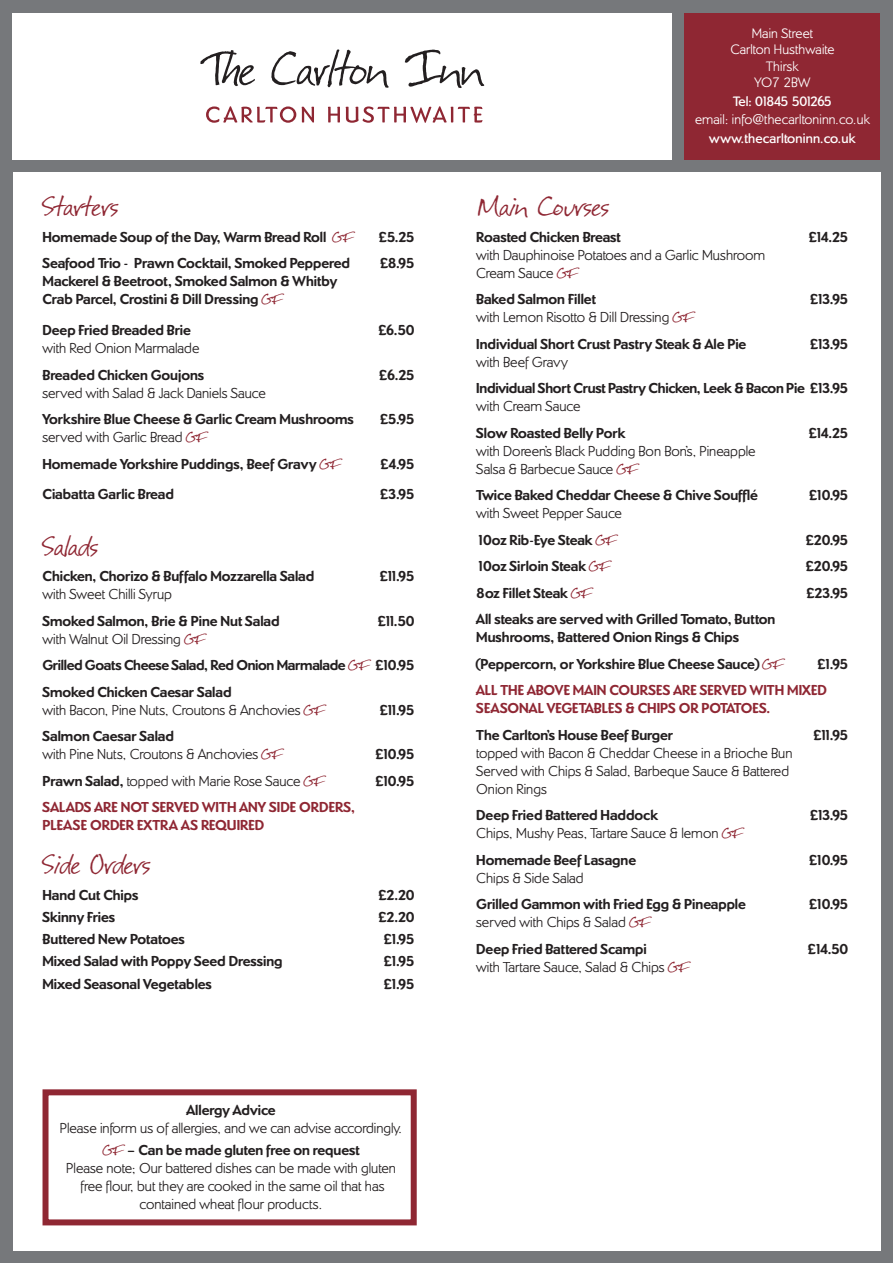
<style>
.page{position:relative;width:893px;height:1263px;background:#76787b}
.page>*{position:absolute;margin:0;border:0;box-sizing:border-box;transform-origin:0 0}
.t1{font:27px "Festus";color:#8f2733}
.t2{font:700 15px/18px "Dundee";color:#231f20}
.t3{font:300 15px/18px "Dundee";color:#231f20}
.t4{font:700 15px/18px "Dundee";color:#8f2733}
.t5{font:700 15px "Dundee";letter-spacing:-.02em;color:#231f20}
.t6{font:300 14.25px/16.5px "Dundee";letter-spacing:.01em;color:#fff;text-align:center}
.t7{font:500 14.25px "Dundee";letter-spacing:.01em;color:#fff}
.t8{font:500 14.25px "Dundee";letter-spacing:-.075em;color:#fff}
.s1{font-family:"Festus";font-weight:400;color:#8f2733}
.s2{font-weight:700}
.s3{font-weight:300}
</style>
<div class="page">
<div style="left:13px;top:13px;width:659px;height:146px;background:#fff"></div>
<svg style="left:206px;top:106px;width:90px;height:17px"></svg>
<svg style="left:302px;top:107px;width:12px;height:15px"></svg>
<svg style="left:328px;top:107px;width:12px;height:15px"></svg>
<svg style="left:346px;top:106px;width:136px;height:17px"></svg>
<svg style="left:200px;top:50px;width:55px;height:36px"></svg>
<svg style="left:271px;top:49px;width:118px;height:39px"></svg>
<svg style="left:405px;top:50px;width:79px;height:38px"></svg>
<div style="left:13px;top:172px;width:867px;height:1078px;background:#fff"></div>
<div style="left:685px;top:13px;width:195px;height:146px;background:#8f2733"></div>
<div style="left:43px;top:1089px;width:374px;height:136px;border:6px solid #8f2733"></div>
<p class="t1" style="left:43px;top:190px;width:77px">Starters</p>
<p class="t2" style="left:43px;top:227px;width:313px">Homemade Soup of the Day, Warm Bread Roll <span class="s1">GF</span></p>
<p class="t2" style="left:379px;top:227px;width:37px">£5.25</p>
<p class="t2" style="left:43px;top:254px;width:309px">Seafood Trio - Prawn Cocktail, Smoked Peppered</p>
<p class="t2" style="left:380px;top:254px;width:36px">£8.95</p>
<p class="t2" style="left:43px;top:272px;width:296px">Mackerel &amp; Beetroot, Smoked Salmon &amp; Whitby<br>Crab Parcel, Crostini &amp; Dill Dressing <span class="s1">GF</span></p>
<p class="t2" style="left:43px;top:320px;width:150px">Deep Fried Breaded Brie</p>
<p class="t2" style="left:378px;top:320px;width:38px">£6.50</p>
<p class="t3" style="left:43px;top:338px;width:158px">with Red Onion Marmalade</p>
<p class="t2" style="left:43px;top:365px;width:163px">Breaded Chicken Goujons</p>
<p class="t2" style="left:379px;top:365px;width:37px">£6.25</p>
<p class="t3" style="left:43px;top:383px;width:225px">served with Salad &amp; Jack Daniels Sauce</p>
<p class="t2" style="left:43px;top:409px;width:313px">Yorkshire Blue Cheese &amp; Garlic Cream Mushrooms</p>
<p class="t2" style="left:380px;top:409px;width:36px">£5.95</p>
<p class="t3" style="left:43px;top:427px;width:166px">served with Garlic Bread <span class="s1">GF</span></p>
<p class="t2" style="left:43px;top:454px;width:300px">Homemade Yorkshire Puddings, Beef Gravy <span class="s1">GF</span></p>
<p class="t2" style="left:380px;top:454px;width:36px">£4.95</p>
<p class="t2" style="left:43px;top:485px;width:133px">Ciabatta Garlic Bread</p>
<p class="t2" style="left:380px;top:485px;width:36px">£3.95</p>
<p class="t1" style="left:43px;top:530px;width:57px">Salads</p>
<p class="t2" style="left:43px;top:567px;width:273px">Chicken, Chorizo &amp; Buffalo Mozzarella Salad</p>
<p class="t2" style="left:379px;top:567px;width:37px">£11.95</p>
<p class="t3" style="left:43px;top:585px;width:131px">with Sweet Chilli Syrup</p>
<p class="t2" style="left:43px;top:611px;width:239px">Smoked Salmon, Brie &amp; Pine Nut Salad</p>
<p class="t2" style="left:377px;top:611px;width:39px">£11.50</p>
<p class="t3" style="left:43px;top:629px;width:165px">with Walnut Oil Dressing <span class="s1">GF</span></p>
<p class="t5" style="left:43px;top:655px;width:374px">Grilled Goats Cheese Salad, Red Onion Marmalade <span class="s1">GF</span> £10.95</p>
<p class="t3" style="left:43px;top:682px;width:284px"><span class="s2">Smoked Chicken Caesar Salad<br></span>with Bacon, Pine Nuts, Croutons &amp; Anchovies <span class="s1">GF</span></p>
<p class="t2" style="left:379px;top:700px;width:37px">£11.95</p>
<p class="t3" style="left:43px;top:727px;width:242px"><span class="s2">Salmon Caesar Salad<br></span>with Pine Nuts, Croutons &amp; Anchovies <span class="s1">GF</span></p>
<p class="t2" style="left:375px;top:745px;width:41px">£10.95</p>
<p class="t3" style="left:43px;top:771px;width:284px"><span class="s2">Prawn Salad,</span> topped with Marie Rose Sauce <span class="s1">GF</span></p>
<p class="t2" style="left:375px;top:771px;width:41px">£10.95</p>
<p class="t4" style="left:43px;top:798px;width:314px">SALADS ARE NOT SERVED WITH ANY SIDE ORDERS,<br>PLEASE ORDER EXTRA AS REQUIRED</p>
<p class="t1" style="left:43px;top:848px;width:109px">Side Orders</p>
<p class="t2" style="left:43px;top:885px;width:97px">Hand Cut Chips</p>
<p class="t2" style="left:378px;top:885px;width:38px">£2.20</p>
<p class="t2" style="left:43px;top:907px;width:74px">Skinny Fries</p>
<p class="t2" style="left:378px;top:907px;width:38px">£2.20</p>
<p class="t2" style="left:43px;top:930px;width:144px">Buttered New Potatoes</p>
<p class="t2" style="left:383px;top:930px;width:33px">£1.95</p>
<p class="t2" style="left:43px;top:952px;width:242px">Mixed Salad with Poppy Seed Dressing</p>
<p class="t2" style="left:383px;top:952px;width:33px">£1.95</p>
<p class="t2" style="left:43px;top:974px;width:171px">Mixed Seasonal Vegetables</p>
<p class="t2" style="left:383px;top:974px;width:33px">£1.95</p>
<p class="t3" style="left:60px;top:1100px;width:344px;text-align:center"><span class="s2">Allergy Advice<br></span>Please inform us of allergies, and we can advise accordingly.</p>
<p class="t3" style="left:66px;top:1141px;width:331px;text-align:center"><span class="s1">GF</span> <span class="s2">– Can be made gluten free on request<br></span>Please note; Our battered dishes can be made with gluten free flour, but they are cooked in the same oil that has contained wheat flour products.</p>
<p class="t6" style="left:730px;top:24px;width:106px">Main Street<br>Carlton Husthwaite<br>Thirsk<br>YO7 2BW</p>
<p class="t8" style="left:733px;top:91px;width:100px">Tel: 01845 501265</p>
<p class="t6" style="left:695px;top:111px;width:176px">email: info@thecarltoninn.co.uk</p>
<p class="t7" style="left:709px;top:129px;width:148px">www.thecarltoninn.co.uk</p>
<p class="t1" style="left:476px;top:190px;width:134px">Main Courses</p>
<p class="t2" style="left:476px;top:227px;width:146px">Roasted Chicken Breast</p>
<p class="t2" style="left:808px;top:227px;width:41px">£14.25</p>
<p class="t3" style="left:476px;top:245px;width:291px">with Dauphinoise Potatoes and a Garlic Mushroom<br>Cream Sauce <span class="s1">GF</span></p>
<p class="t2" style="left:476px;top:290px;width:121px">Baked Salmon Fillet</p>
<p class="t2" style="left:810px;top:290px;width:40px">£13.95</p>
<p class="t3" style="left:476px;top:308px;width:219px">with Lemon Risotto &amp; Dill Dressing <span class="s1">GF</span></p>
<p class="t2" style="left:476px;top:334px;width:272px">Individual Short Crust Pastry Steak &amp; Ale Pie</p>
<p class="t2" style="left:810px;top:334px;width:40px">£13.95</p>
<p class="t3" style="left:476px;top:352px;width:93px">with Beef Gravy</p>
<p class="t2" style="left:476px;top:379px;width:374px">Individual Short Crust Pastry Chicken, Leek &amp; Bacon Pie £13.95 <span class="s3">with Cream Sauce</span></p>
<p class="t2" style="left:476px;top:423px;width:151px">Slow Roasted Belly Pork</p>
<p class="t2" style="left:808px;top:423px;width:41px">£14.25</p>
<p class="t3" style="left:476px;top:441px;width:281px">with Doreen’s Black Pudding Bon Bon’s, Pineapple<br>Salsa &amp; Barbecue Sauce <span class="s1">GF</span></p>
<p class="t2" style="left:476px;top:486px;width:283px">Twice Baked Cheddar Cheese &amp; Chive Soufflé</p>
<p class="t2" style="left:809px;top:486px;width:41px">£10.95</p>
<p class="t3" style="left:476px;top:504px;width:147px">with Sweet Pepper Sauce</p>
<p class="t2" style="left:476px;top:530px;width:142px">10oz Rib-Eye Steak <span class="s1">GF</span></p>
<p class="t2" style="left:806px;top:530px;width:44px">£20.95</p>
<p class="t2" style="left:476px;top:557px;width:136px">10oz Sirloin Steak <span class="s1">GF</span></p>
<p class="t2" style="left:806px;top:557px;width:44px">£20.95</p>
<p class="t2" style="left:476px;top:583px;width:118px">8oz Fillet Steak <span class="s1">GF</span></p>
<p class="t2" style="left:806px;top:583px;width:44px">£23.95</p>
<p class="t2" style="left:476px;top:610px;width:301px">All steaks are served with Grilled Tomato, Button<br>Mushrooms, Battered Onion Rings &amp; Chips</p>
<p class="t2" style="left:476px;top:654px;width:309px">(Peppercorn, or Yorkshire Blue Cheese Sauce) <span class="s1">GF</span></p>
<p class="t2" style="left:817px;top:654px;width:33px">£1.95</p>
<p class="t4" style="left:476px;top:681px;width:352px">ALL THE ABOVE MAIN COURSES ARE SERVED WITH MIXED<br>SEASONAL VEGETABLES &amp; CHIPS OR POTATOES.</p>
<p class="t2" style="left:476px;top:725px;width:198px">The Carlton’s House Beef Burger</p>
<p class="t2" style="left:813px;top:725px;width:37px">£11.95</p>
<p class="t3" style="left:476px;top:743px;width:318px">topped with Bacon &amp; Cheddar Cheese in a Brioche Bun<br>Served with Chips &amp; Salad, Barbeque Sauce &amp; Battered<br>Onion Rings</p>
<p class="t2" style="left:476px;top:806px;width:183px">Deep Fried Battered Haddock</p>
<p class="t2" style="left:810px;top:806px;width:40px">£13.95</p>
<p class="t3" style="left:476px;top:824px;width:269px">Chips, Mushy Peas, Tartare Sauce &amp; lemon <span class="s1">GF</span></p>
<p class="t2" style="left:476px;top:850px;width:161px">Homemade Beef Lasagne</p>
<p class="t2" style="left:809px;top:850px;width:41px">£10.95</p>
<p class="t3" style="left:476px;top:868px;width:109px">Chips &amp; Side Salad</p>
<p class="t2" style="left:476px;top:895px;width:271px">Grilled Gammon with Fried Egg &amp; Pineapple</p>
<p class="t2" style="left:809px;top:895px;width:41px">£10.95</p>
<p class="t3" style="left:476px;top:913px;width:176px">served with Chips &amp; Salad <span class="s1">GF</span></p>
<p class="t2" style="left:476px;top:939px;width:172px">Deep Fried Battered Scampi</p>
<p class="t2" style="left:808px;top:939px;width:42px">£14.50</p>
<p class="t3" style="left:476px;top:957px;width:215px">with Tartare Sauce, Salad &amp; Chips <span class="s1">GF</span></p>
</div>
